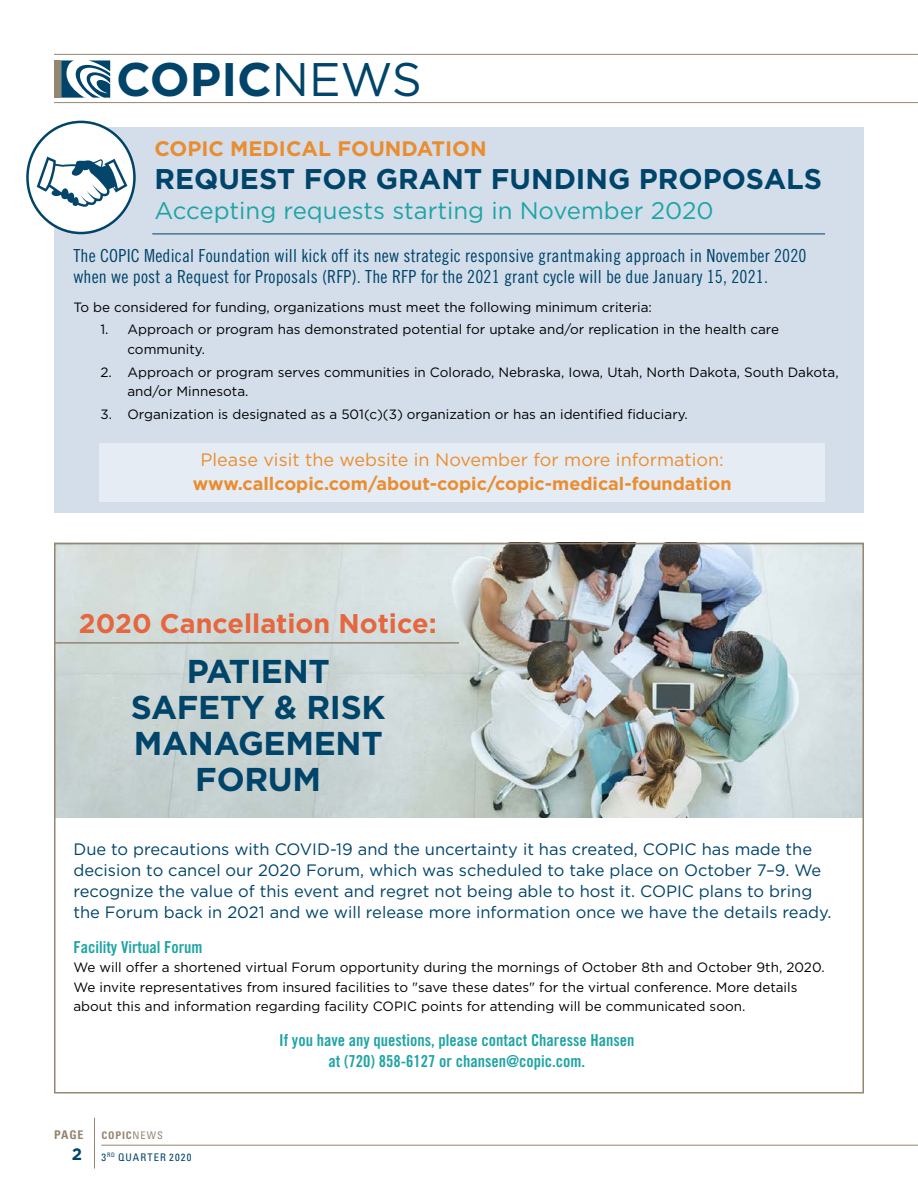
<style>
.page{position:relative;width:918px;height:1188px;background:#fff}
.page>*{position:absolute;margin:0;border:0;box-sizing:border-box;transform-origin:0 0}
.t1{font:700 47.1px "Gotham";color:#00446a}
.t2{font:700 33px/36px "Gotham";letter-spacing:-.01em;color:#00446a;text-align:center}
.t3{font:700 28.5px "Gotham";color:#00446a}
.t4{font:700 27px "Gotham";color:#e5673f}
.t5{font:24px "Gotham";color:#1fa4a5}
.t6{font:700 21px "Gotham";color:#ea8d30}
.t7{font:18px/21px "Trade Gothic LT Std Cn 18";letter-spacing:.01em;color:#00446a}
.t8{font:700 18px "Gotham";color:#ea8d30}
.t9{font:18px "Gotham";color:#ea8d30}
.t10{font:16.5px/21px "Gotham";color:#00446a}
.t11{font:16.5px/21px "Trade Gothic LT Std Bd Cn 20";color:#1fa4a5;text-align:center}
.t12{font:700 16.5px "Gotham";color:#00446a}
.t13{font:13.5px/19.5px "Gotham";color:#000}
.t14{font:700 condensed 12px "Univers";color:#948671}
.t15{font:condensed 10.5px/21.8px "Univers";letter-spacing:.105em;color:#00446a}
.s1{font-weight:400}
.s2{font-weight:700;color:#948671}
.s3{color:#948671}
</style>
<div class="page">
<div style="left:54px;top:60px;width:6px;height:38px;background:#948671"></div>
<svg style="left:61px;top:60px;width:49px;height:38px"></svg>
<hr style="left:54px;top:102px;width:864px;height:1px;background:#948671">
<hr style="left:54px;top:54px;width:864px;height:1px;background:#948671">
<hr style="left:94px;top:1118px;width:1px;height:51px;background:#948671">
<hr style="left:101px;top:1145px;width:817px;height:1px;background:#948671">
<div style="left:54px;top:127px;width:810px;height:386px;background:#d3deea"></div>
<hr style="left:152px;top:234px;width:673px;height:1px;background:#00446a">
<div style="left:27px;top:122px;width:107px;height:111px;background:#fff;border-radius:50%"></div>
<div style="left:26px;top:121px;width:110px;height:113px;border:3px solid #00446a;border-radius:50%"></div>
<svg style="left:37px;top:157px;width:90px;height:50px"></svg>
<div style="left:99px;top:443px;width:726px;height:58px;background:#e5ecf3"></div>
<img style="left:57px;top:546px;width:804px;height:272px">
<hr style="left:54px;top:642px;width:405px;height:2px;background:#948671">
<h1 class="t1" style="left:116px;top:52px;width:307px">COPIC<span class="s1">NEWS</span></h1>
<h3 class="t6" style="left:154px;top:136px;width:334px">COPIC MEDICAL FOUNDATION</h3>
<h3 class="t3" style="left:154px;top:163px;width:669px">REQUEST FOR GRANT FUNDING PROPOSALS</h3>
<h3 class="t5" style="left:154px;top:197px;width:561px">Accepting requests starting in November 2020</h3>
<h3 class="t7" style="left:73px;top:245px;width:735px">The COPIC Medical Foundation will kick off its new strategic responsive grantmaking approach in November 2020 when we post a Request for Proposals (RFP). The RFP for the 2021 grant cycle will be due January 15, 2021.</h3>
<p class="t13" style="left:73px;top:297px;width:580px">To be considered for funding, organizations must meet the following minimum criteria:</p>
<p class="t13" style="left:127px;top:320px;width:653px;text-indent:-27px">1. Approach or program has demonstrated potential for uptake and/or replication in the health care community.</p>
<p class="t13" style="left:127px;top:362px;width:713px;text-indent:-27px">2. Approach or program serves communities in Colorado, Nebraska, Iowa, Utah, North Dakota, South Dakota, and/or Minnesota.</p>
<p class="t13" style="left:100px;top:404px;width:589px">3. Organization is designated as a 501(c)(3) organization or has an identified fiduciary.</p>
<h3 class="t9" style="left:201px;top:450px;width:525px">Please visit the website in November for more information:</h3>
<h3 class="t8" style="left:193px;top:473px;width:540px">www.callcopic.com/about-copic/copic-medical-foundation</h3>
<h3 class="t4" style="left:79px;top:607px;width:359px">2020 Cancellation Notice:</h3>
<h2 class="t2" style="left:131px;top:652px;width:256px">PATIENT<br>SAFETY &amp; RISK<br>MANAGEMENT<br>FORUM</h2>
<p class="t10" style="left:73px;top:839px;width:760px">Due to precautions with COVID-19 and the uncertainty it has created, COPIC has made the decision to cancel our 2020 Forum, which was scheduled to take place on October 7–9. We recognize the value of this event and regret not being able to host it. COPIC plans to bring the Forum back in 2021 and we will release more information once we have the details ready.</p>
<p class="t11" style="left:73px;top:936px;width:131px">Facility Virtual Forum</p>
<p class="t13" style="left:73px;top:957px;width:753px">We will offer a shortened virtual Forum opportunity during the mornings of October 8th and October 9th, 2020.<br>We invite representatives from insured facilities to "save these dates" for the virtual conference. More details about this and information regarding facility COPIC points for attending will be communicated soon.</p>
<p class="t11" style="left:279px;top:1029px;width:357px">If you have any questions, please contact Charesse Hansen at (720) 858-6127 or chansen@copic.com.</p>
<p class="t14" style="left:54px;top:1128px;width:31px">PAGE</p>
<p class="t12" style="left:72px;top:1145px;width:12px">2</p>
<p class="t15" style="left:102px;top:1124px;width:91px"><span class="s2">COPIC</span><span class="s3">NEWS<br></span>3<sup>RD</sup> QUARTER 2020</p>
</div>
